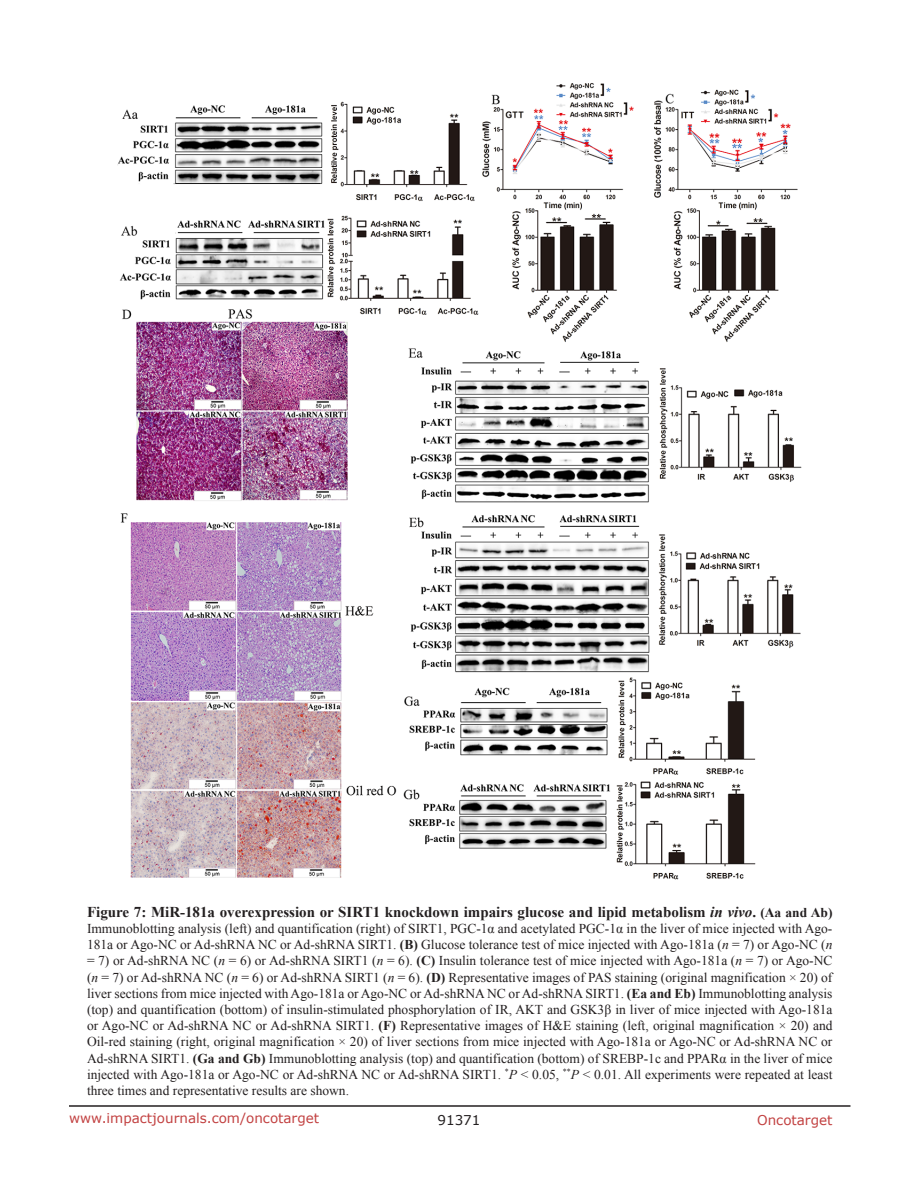
<style>
.page{position:relative;width:918px;height:1188px;background:#fff}
.page>*{position:absolute;margin:0;border:0;box-sizing:border-box;transform-origin:0 0}
.figuretext{font:700 15px "Times New Roman";color:#231f20}
.figuretext-2{font:13.5px/16.2px "Times New Roman";color:#231f20;text-align:justify}
.t1{font:13.5px "Verdana";color:#c24141}
.t2{font:13.5px "Verdana";color:#231f20}
.s1{font-style:italic}
.s2{font-size:13.5px}
.s3{font-weight:700}
</style>
<div class="page">
<hr style="left:69px;top:1105px;width:781px;height:2px;background:#231f20">
<img style="left:117px;top:83px;width:685px;height:797px">
<p class="figuretext" style="left:87px;top:901px;width:747px">Figure 7: MiR-181a overexpression or SIRT1 knockdown impairs glucose and lipid metabolism <span class="s1">in vivo</span>. <span class="s2">(Aa and Ab)</span></p>
<p class="figuretext-2" style="left:87px;top:920px;width:747px">Immunoblotting analysis (left) and quantification (right) of SIRT1, PGC-1α and acetylated PGC-1α in the liver of mice injected with Ago-181a or Ago-NC or Ad-shRNA NC or Ad-shRNA SIRT1. <span class="s3">(B)</span> Glucose tolerance test of mice injected with Ago-181a (<span class="s1">n</span> = 7) or Ago-NC (<span class="s1">n </span>= 7) or Ad-shRNA NC (<span class="s1">n</span> = 6) or Ad-shRNA SIRT1 (<span class="s1">n</span> = 6). <span class="s3">(C)</span> Insulin tolerance test of mice injected with Ago-181a (<span class="s1">n</span> = 7) or Ago-NC (<span class="s1">n</span> = 7) or Ad-shRNA NC (<span class="s1">n</span> = 6) or Ad-shRNA SIRT1 (<span class="s1">n</span> = 6). <span class="s3">(D)</span> Representative images of PAS staining (original magnification × 20) of liver sections from mice injected with Ago-181a or Ago-NC or Ad-shRNA NC or Ad-shRNA SIRT1. <span class="s3">(Ea and Eb)</span> Immunoblotting analysis (top) and quantification (bottom) of insulin-stimulated phosphorylation of IR, AKT and GSK3β in liver of mice injected with Ago-181a or Ago-NC or Ad-shRNA NC or Ad-shRNA SIRT1. <span class="s3">(F)</span> Representative images of H&amp;E staining (left, original magnification × 20) and Oil-red staining (right, original magnification × 20) of liver sections from mice injected with Ago-181a or Ago-NC or Ad-shRNA NC or Ad-shRNA SIRT1. <span class="s3">(Ga and Gb)</span> Immunoblotting analysis (top) and quantification (bottom) of SREBP-1c and PPARα in the liver of mice injected with Ago-181a or Ago-NC or Ad-shRNA NC or Ad-shRNA SIRT1. <sup>*</sup><span class="s1">P</span> &lt; 0.05, <sup>**</sup><span class="s1">P</span> &lt; 0.01. All experiments were repeated at least three times and representative results are shown.</p>
<p class="t1" style="left:69px;top:1109px;width:252px">www.impactjournals.com/oncotarget</p>
<p class="t2" style="left:438px;top:1111px;width:44px">91371</p>
<p class="t1" style="left:757px;top:1111px;width:77px">Oncotarget</p>
</div>
